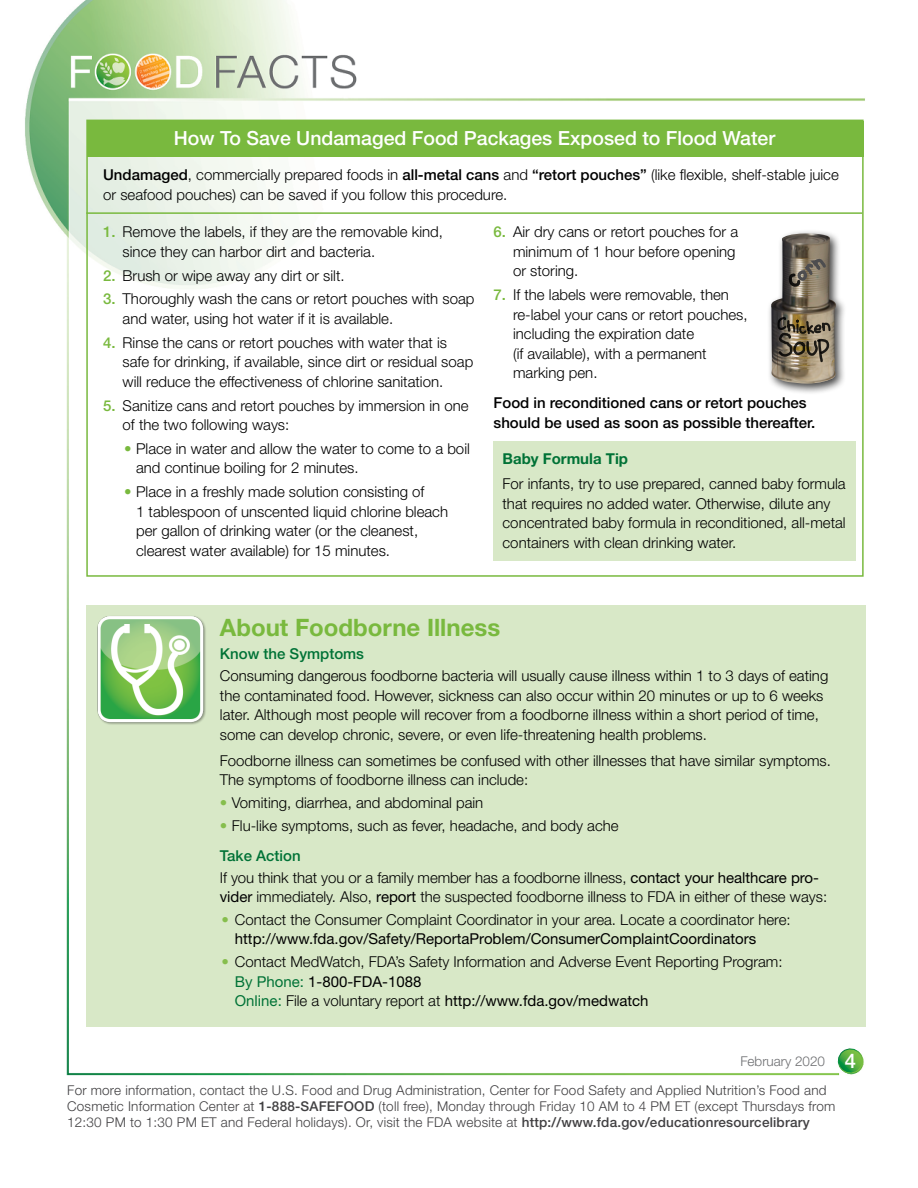
<style>
.page{position:relative;width:918px;height:1188px;background:#fff}
.page>*{position:absolute;margin:0;border:0;box-sizing:border-box;transform-origin:0 0}
.t1{font:700 24px "Helvetica Neue LT Std";color:#79b93e}
.t2{font:500 20.25px "Helvetica Neue LT Std";color:#fff}
.t3{font:500 19.5px "Helvetica Neue LT Std";color:#fff}
.Paragraph1{font:300 15px/19.5px "Helvetica Neue LT Std";color:#000}
.Paragraph1-2{font:500 15px/19.5px "Helvetica Neue LT Std";color:#000}
.Paragraph1-3{font:500 15px "Helvetica Neue LT Std";color:#007236}
.Paragraph1-4{font:700 15px "Helvetica Neue LT Std";color:#007236}
.t4{font:300 13.5px/16.2px "Helvetica Neue LT Std";letter-spacing:.015em;color:#414042}
.t5{font:300 13.5px "Helvetica Neue LT Std";color:#6d6e71}
.s1{font-weight:500}
.s2{font-weight:500;color:#79b93e}
.s3{color:#79b93e}
.s4{color:#86be4d}
.s5{font-weight:400}
.s6{font-weight:400;color:#007236}
</style>
<div class="page">
<img style="left:25px;top:0;width:840px;height:1076px">
<svg style="left:837px;top:1047px;width:27px;height:28px"></svg>
<div style="left:494px;top:442px;width:362px;height:119px;background:#d8e8c7"></div>
<div style="left:88px;top:121px;width:776px;height:35px;background:#79b93e"></div>
<div style="left:86px;top:605px;width:780px;height:422px;background:#d8e8c7"></div>
<hr style="left:86px;top:212px;width:776px;height:2px;background:#79b93e">
<div style="left:767px;top:229px;width:80px;height:166px;background:#000;opacity:.75"></div>
<img style="left:770px;top:234px;width:67px;height:150px">
<svg style="left:787px;top:255px;width:41px;height:33px"></svg>
<svg style="left:775px;top:317px;width:57px;height:47px;background:#796d57"></svg>
<img style="left:60px;top:579px;width:169px;height:169px">
<h3 class="t3" style="left:174px;top:126px;width:603px">How To Save Undamaged Food Packages Exposed to Flood Water</h3>
<p class="Paragraph1" style="left:103px;top:165px;width:737px"><span class="s1">Undamaged</span>, commercially prepared foods in <span class="s1">all-metal cans</span> and <span class="s1">“retort pouches”</span> (like flexible, shelf-stable juice or seafood pouches) can be saved if you follow this procedure.</p>
<p class="Paragraph1" style="left:123px;top:222px;width:322px;text-indent:-19px"><span class="s2">1.</span> Remove the labels, if they are the removable kind, since they can harbor dirt and bacteria.</p>
<p class="Paragraph1" style="left:103px;top:265px;width:243px"><span class="s2">2.</span> Brush or wipe away any dirt or silt.</p>
<p class="Paragraph1" style="left:123px;top:289px;width:353px;text-indent:-20px"><span class="s2">3.</span> Thoroughly wash the cans or retort pouches with soap and water, using hot water if it is available.</p>
<p class="Paragraph1" style="left:123px;top:332px;width:352px;text-indent:-20px"><span class="s2">4.</span> Rinse the cans or retort pouches with water that is safe for drinking, if available, since dirt or residual soap will reduce the effectiveness of chlorine sanitation.</p>
<p class="Paragraph1" style="left:123px;top:395px;width:347px;text-indent:-19px"><span class="s2">5.</span> Sanitize cans and retort pouches by immersion in one of the two following ways:</p>
<p class="Paragraph1" style="left:136px;top:438px;width:335px;text-indent:-12px"><span class="s3">•</span> Place in water and allow the water to come to a boil and continue boiling for 2 minutes.</p>
<p class="Paragraph1" style="left:136px;top:482px;width:314px;text-indent:-12px"><span class="s3">•</span> Place in a freshly made solution consisting of<br>1 tablespoon of unscented liquid chlorine bleach per gallon of drinking water (or the cleanest, clearest water available) for 15 minutes.</p>
<p class="Paragraph1" style="left:513px;top:222px;width:227px;text-indent:-20px"><span class="s2">6.</span> Air dry cans or retort pouches for a minimum of 1 hour before opening or storing.</p>
<p class="Paragraph1" style="left:513px;top:285px;width:236px;text-indent:-20px"><span class="s2">7.</span> If the labels were removable, then re-label your cans or retort pouches, including the expiration date<br>(if available), with a permanent marking pen.</p>
<p class="Paragraph1-2" style="left:494px;top:393px;width:323px">Food in reconditioned cans or retort pouches should be used as soon as possible thereafter.</p>
<p class="Paragraph1-4" style="left:503px;top:449px;width:127px">Baby Formula Tip</p>
<p class="Paragraph1" style="left:503px;top:474px;width:345px">For infants, try to use prepared, canned baby formula that requires no added water. Otherwise, dilute any concentrated baby formula in reconditioned, all-metal containers with clean drinking water.</p>
<h3 class="t1" style="left:220px;top:612px;width:282px">About Foodborne Illness</h3>
<p class="Paragraph1-3" style="left:220px;top:645px;width:146px">Know the Symptoms</p>
<p class="Paragraph1" style="left:220px;top:666px;width:610px">Consuming dangerous foodborne bacteria will usually cause illness within 1 to 3 days of eating the contaminated food. However, sickness can also occur within 20 minutes or up to 6 weeks later. Although most people will recover from a foodborne illness within a short period of time, some can develop chronic, severe, or even life-threatening health problems.</p>
<p class="Paragraph1" style="left:220px;top:750px;width:613px">Foodborne illness can sometimes be confused with other illnesses that have similar symptoms.<br>The symptoms of foodborne illness can include:</p>
<p class="Paragraph1" style="left:220px;top:792px;width:265px"><span class="s4">•</span> Vomiting, diarrhea, and abdominal pain</p>
<p class="Paragraph1" style="left:220px;top:815px;width:400px"><span class="s4">•</span> Flu-like symptoms, such as fever, headache, and body ache</p>
<p class="Paragraph1-3" style="left:220px;top:847px;width:82px">Take Action</p>
<p class="Paragraph1" style="left:220px;top:867px;width:609px">If you think that you or a family member has a foodborne illness, <span class="s5">contact your healthcare pro&shy;vider</span> immediately. Also, <span class="s5">report</span> the suspected foodborne illness to FDA in either of these ways:</p>
<p class="Paragraph1" style="left:235px;top:909px;width:557px;text-indent:-14px"><span class="s4">•</span> Contact the Consumer Complaint Coordinator in your area. Locate a coordinator here: <span class="s5">http://www.fda.gov/Safety/ReportaProblem/ConsumerComplaintCoordinators</span></p>
<p class="Paragraph1" style="left:235px;top:952px;width:549px;text-indent:-14px"><span class="s4">•</span> Contact MedWatch, FDA’s Safety Information and Adverse Event Reporting Program:<br><span class="s6">By Phone:</span> <span class="s5">1-800-FDA-1088<br></span><span class="s6">Online:</span> File a voluntary report at <span class="s5">http://www.fda.gov/medwatch</span></p>
<p class="t5" style="left:740px;top:1053px;width:86px">February 2020</p>
<p class="t4" style="left:67px;top:1081px;width:770px">For more information, contact the U.S. Food and Drug Administration, Center for Food Safety and Applied Nutrition’s Food and<br>Cosmetic Information Center at <span class="s1">1-888-SAFEFOOD</span> (toll free), Monday through Friday 10 AM to 4 PM ET (except Thursdays from<br>12:30 PM to 1:30 PM ET and Federal holidays). Or, visit the FDA website at <span class="s1">http://www.fda.gov/educationresourcelibrary</span></p>
<h2 class="t2" style="left:845px;top:1049px;width:13px">4</h2>
</div>
